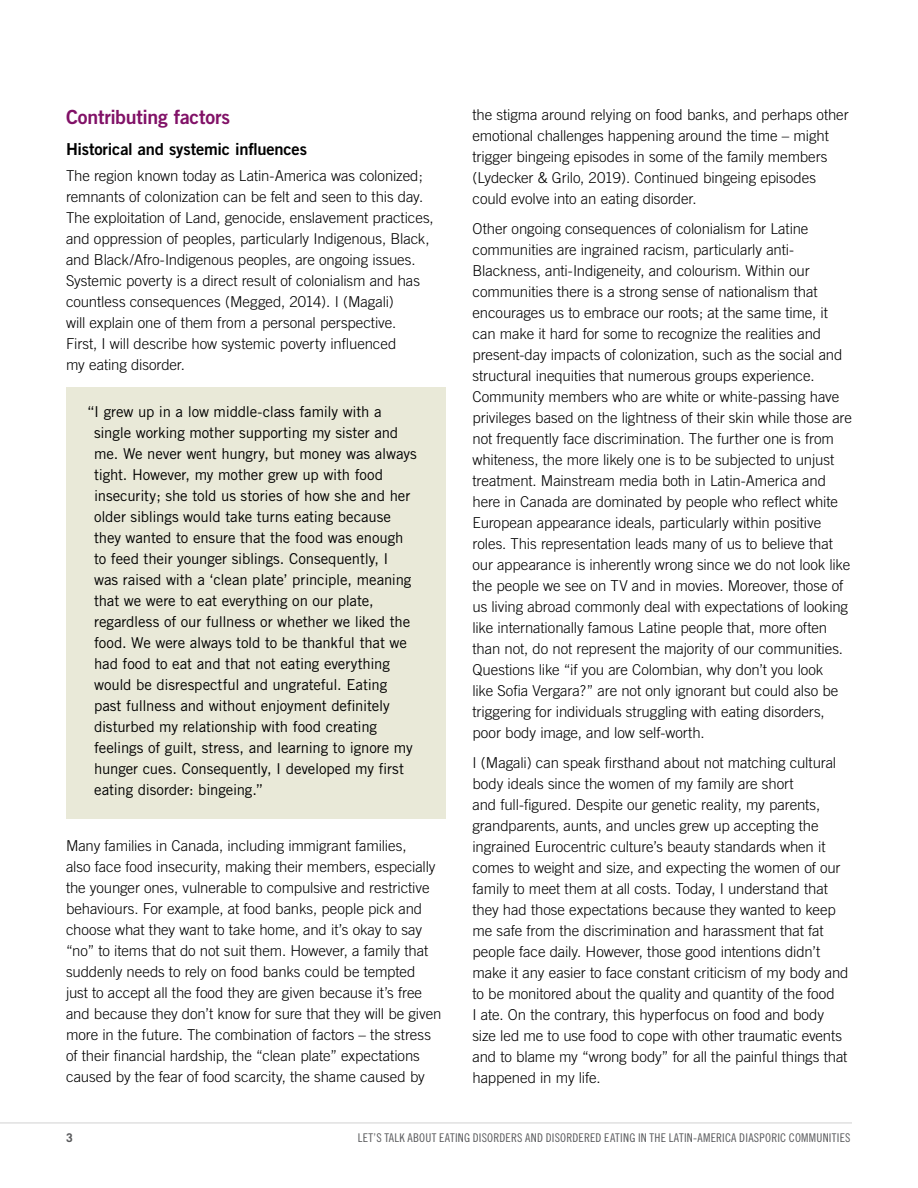
<style>
.page{position:relative;width:918px;height:1188px;background:#fff}
.page>*{position:absolute;margin:0;border:0;box-sizing:border-box;transform-origin:0 0}
.Subhead_2{font:19.5px "Trade Gothic Bold Two";letter-spacing:-.01em;color:#811167}
.Subhead_3{font:16.5px "Trade Gothic Bold Two";letter-spacing:-.01em;color:#000}
.Body_Paragraph{font:300 15px/21px "Trade Gothic";letter-spacing:-.005em;color:#000}
.t1{font:15px/21px "Trade Gothic";letter-spacing:-.01em;color:#000}
.t2{font:12px "Trade Gothic Cond Eighteen";letter-spacing:.015em;color:#58595b}
.t3{font:700 12px "Trade Gothic";color:#58595b}
</style>
<div class="page">
<hr style="left:0;top:1122px;width:852px;height:2px;background:#d6d7d7">
<div style="left:66px;top:387px;width:380px;height:432px;background:#e9e9d8"></div>
<h2 class="Subhead_2" style="left:66px;top:105px;width:166px">Contributing factors</h2>
<h3 class="Subhead_3" style="left:66px;top:139px;width:243px">Historical and systemic influences</h3>
<p class="Body_Paragraph" style="left:66px;top:165px;width:369px">The region known today as Latin-America was colonized; remnants of colonization can be felt and seen to this day.<br>The exploitation of Land, genocide, enslavement practices, and oppression of peoples, particularly Indigenous, Black, and Black/Afro-Indigenous peoples, are ongoing issues.<br>Systemic poverty is a direct result of colonialism and has countless consequences (Megged, 2014). I (Magali)<br>will explain one of them from a personal perspective.<br>First, I will describe how systemic poverty influenced<br>my eating disorder.</p>
<p class="t1" style="left:94px;top:401px;width:324px;text-indent:-7px">“I grew up in a low middle-class family with a single working mother supporting my sister and me. We never went hungry, but money was always tight. However, my mother grew up with food insecurity; she told us stories of how she and her older siblings would take turns eating because they wanted to ensure that the food was enough to feed their younger siblings. Consequently, I<br>was raised with a ‘clean plate’ principle, meaning that we were to eat everything on our plate, regardless of our fullness or whether we liked the food. We were always told to be thankful that we had food to eat and that not eating everything would be disrespectful and ungrateful. Eating past fullness and without enjoyment definitely disturbed my relationship with food creating feelings of guilt, stress, and learning to ignore my hunger cues. Consequently, I developed my first eating disorder: bingeing.”</p>
<p class="Body_Paragraph" style="left:66px;top:835px;width:377px">Many families in Canada, including immigrant families,<br>also face food insecurity, making their members, especially the younger ones, vulnerable to compulsive and restrictive behaviours. For example, at food banks, people pick and choose what they want to take home, and it’s okay to say “no” to items that do not suit them. However, a family that suddenly needs to rely on food banks could be tempted<br>just to accept all the food they are given because it’s free and because they don’t know for sure that they will be given more in the future. The combination of factors – the stress of their financial hardship, the “clean plate” expectations caused by the fear of food scarcity, the shame caused by</p>
<p class="Body_Paragraph" style="left:472px;top:104px;width:378px">the stigma around relying on food banks, and perhaps other emotional challenges happening around the time – might trigger bingeing episodes in some of the family members (Lydecker &amp; Grilo, 2019). Continued bingeing episodes could evolve into an eating disorder.</p>
<p class="Body_Paragraph" style="left:472px;top:218px;width:381px">Other ongoing consequences of colonialism for Latine communities are ingrained racism, particularly anti-Blackness, anti-Indigeneity, and colourism. Within our communities there is a strong sense of nationalism that encourages us to embrace our roots; at the same time, it can make it hard for some to recognize the realities and present-day impacts of colonization, such as the social and structural inequities that numerous groups experience.<br>Community members who are white or white-passing have privileges based on the lightness of their skin while those are not frequently face discrimination. The further one is from whiteness, the more likely one is to be subjected to unjust treatment. Mainstream media both in Latin-America and here in Canada are dominated by people who reflect white European appearance ideals, particularly within positive roles. This representation leads many of us to believe that our appearance is inherently wrong since we do not look like the people we see on TV and in movies. Moreover, those of us living abroad commonly deal with expectations of looking like internationally famous Latine people that, more often than not, do not represent the majority of our communities.<br>Questions like “if you are Colombian, why don’t you look<br>like Sofia Vergara?” are not only ignorant but could also be triggering for individuals struggling with eating disorders, poor body image, and low self-worth.</p>
<p class="Body_Paragraph" style="left:472px;top:752px;width:378px">I (Magali) can speak firsthand about not matching cultural body ideals since the women of my family are short<br>and full-figured. Despite our genetic reality, my parents, grandparents, aunts, and uncles grew up accepting the ingrained Eurocentric culture’s beauty standards when it comes to weight and size, and expecting the women of our family to meet them at all costs. Today, I understand that they had those expectations because they wanted to keep me safe from the discrimination and harassment that fat people face daily. However, those good intentions didn’t make it any easier to face constant criticism of my body and to be monitored about the quality and quantity of the food<br>I ate. On the contrary, this hyperfocus on food and body size led me to use food to cope with other traumatic events and to blame my “wrong body” for all the painful things that happened in my life.</p>
<p class="t3" style="left:66px;top:1130px;width:8px">3</p>
<p class="t2" style="left:358px;top:1131px;width:494px">LET’S TALK ABOUT EATING DISORDERS AND DISORDERED EATING IN THE LATIN‑AMERICA DIASPORIC COMMUNITIES</p>
</div>
